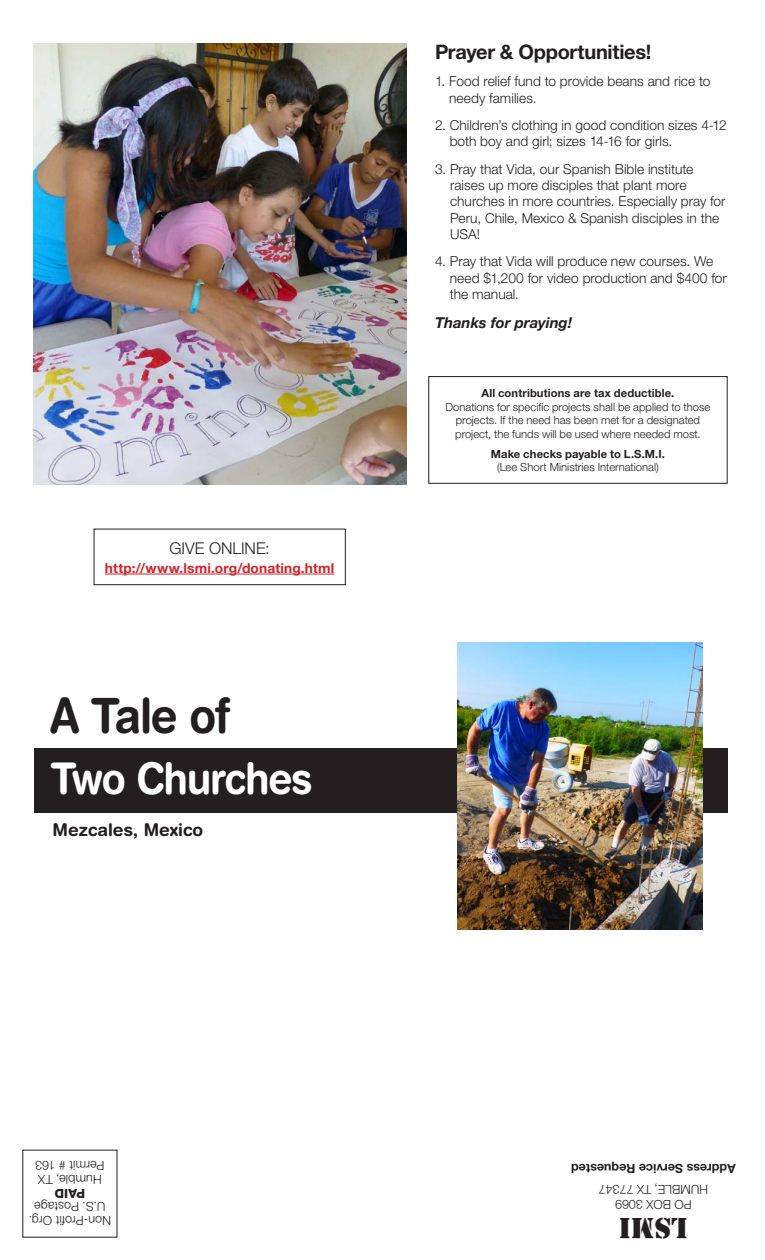
<style>
.page{position:relative;width:765px;height:1260px;background:#fff}
.page>*{position:absolute;margin:0;border:0;box-sizing:border-box;transform-origin:0 0}
.t1{font:700 48.75px "Helvetica Rounded";letter-spacing:-.035em;color:#231f20;scale:.9 1}
.t2{font:700 43.75px "Helvetica Rounded";letter-spacing:-.025em;color:#fff;scale:.9 1}
.t3{font:30px "Stencil";color:#231f20}
.Text{font:700 20px "Helvetica Neue";letter-spacing:-.015em;color:#231f20}
.t4{font:700 17.5px "Helvetica Rounded";color:#231f20}
.t5{font:300 16.25px "Helvetica Neue";color:#231f20}
.Text-2{font:italic 700 15px "Helvetica Neue";letter-spacing:-.01em;color:#231f20}
.Text-3{font:300 13.75px/16.2px "Helvetica Neue";color:#231f20}
.t6{font:700 13.75px "Helvetica Neue";letter-spacing:.01em;color:#d1232a}
.t7{font:300 12.5px "Helvetica Neue";color:#231f20}
.t8{font:700 12.5px "Helvetica Neue";color:#231f20}
.t9{font:800 12.5px "Helvetica Neue";color:#231f20}
.t10{font:300 11.25px/13.8px "Helvetica Neue";color:#231f20;text-align:center}
.t11{font:700 11.25px "Helvetica Neue";letter-spacing:.01em;color:#231f20}
</style>
<div class="page">
<hr style="left:105px;top:574px;width:229px;height:1px;background:#d1232a">
<div style="left:94px;top:529px;width:252px;height:56px;border:1px solid #231f20"></div>
<div style="left:34px;top:749px;width:694px;height:64px;background:#231f20"></div>
<img style="left:34px;top:43px;width:372px;height:442px">
<img style="left:458px;top:643px;width:244px;height:286px">
<div style="left:428px;top:376px;width:300px;height:108px;border:1px solid #231f20"></div>
<p class="t5" style="left:170px;top:538px;width:102px">GIVE ONLINE:</p>
<p class="t6" style="left:105px;top:559px;width:231px">http://www.lsmi.org/donating.html</p>
<p class="t1" style="left:50px;top:686px;width:202px">A Tale of</p>
<p class="t2" style="left:51px;top:752px;width:293px">Two Churches</p>
<p class="t4" style="left:52px;top:819px;width:152px">Mezcales, Mexico</p>
<p class="Text" style="left:435px;top:39px;width:218px">Prayer &amp; Opportunities!</p>
<p class="Text-3" style="left:449px;top:73px;width:263px;text-indent:-14px">1. Food relief fund to provide beans and rice to needy families.</p>
<p class="Text-3" style="left:450px;top:117px;width:279px;text-indent:-15px">2. Children’s clothing in good condition sizes 4-12 both boy and girl; sizes 14-16 for girls.</p>
<p class="Text-3" style="left:450px;top:160px;width:277px;text-indent:-15px">3. Pray that Vida, our Spanish Bible institute raises up more disciples that plant more churches in more countries. Especially pray for Peru, Chile, Mexico &amp; Spanish disciples in the USA!</p>
<p class="Text-3" style="left:450px;top:253px;width:278px;text-indent:-15px">4. Pray that Vida will produce new courses. We need $1,200 for video production and $400 for the manual.</p>
<p class="Text-2" style="left:435px;top:313px;width:139px">Thanks for praying!</p>
<p class="t11" style="left:481px;top:386px;width:194px">All contributions are tax deductible.</p>
<p class="t10" style="left:446px;top:400px;width:266px">Donations for specific projects shall be applied to those projects. If the need has been met for a designated project, the funds will be used where needed most.</p>
<p class="t11" style="left:491px;top:447px;width:176px">Make checks payable to L.S.M.I.</p>
<p class="t10" style="left:497px;top:460px;width:163px">(Lee Short Ministries International)</p>
<p class="t7" style="left:104px;top:1173px;width:71px;rotate:-180deg">Permit # 163</p>
<p class="t7" style="left:102px;top:1187px;width:65px;rotate:-180deg">Humble, TX</p>
<p class="t9" style="left:85px;top:1201px;width:32px;rotate:-180deg">PAID</p>
<p class="t7" style="left:105px;top:1215px;width:72px;rotate:-180deg">U.S. Postage</p>
<p class="t8" style="left:736px;top:1176px;width:166px;rotate:-180deg">Address Service Requested</p>
<p class="t7" style="left:708px;top:1197px;width:111px;rotate:-180deg">HUMBLE, TX 77347</p>
<p class="t7" style="left:692px;top:1212px;width:78px;rotate:-180deg">PO BOX 3069</p>
<p class="t7" style="left:111px;top:1228px;width:84px;rotate:-180deg">Non-Profit Org.</p>
<p class="t3" style="left:688px;top:1245px;width:70px;rotate:-180deg">LSMI</p>
</div>
